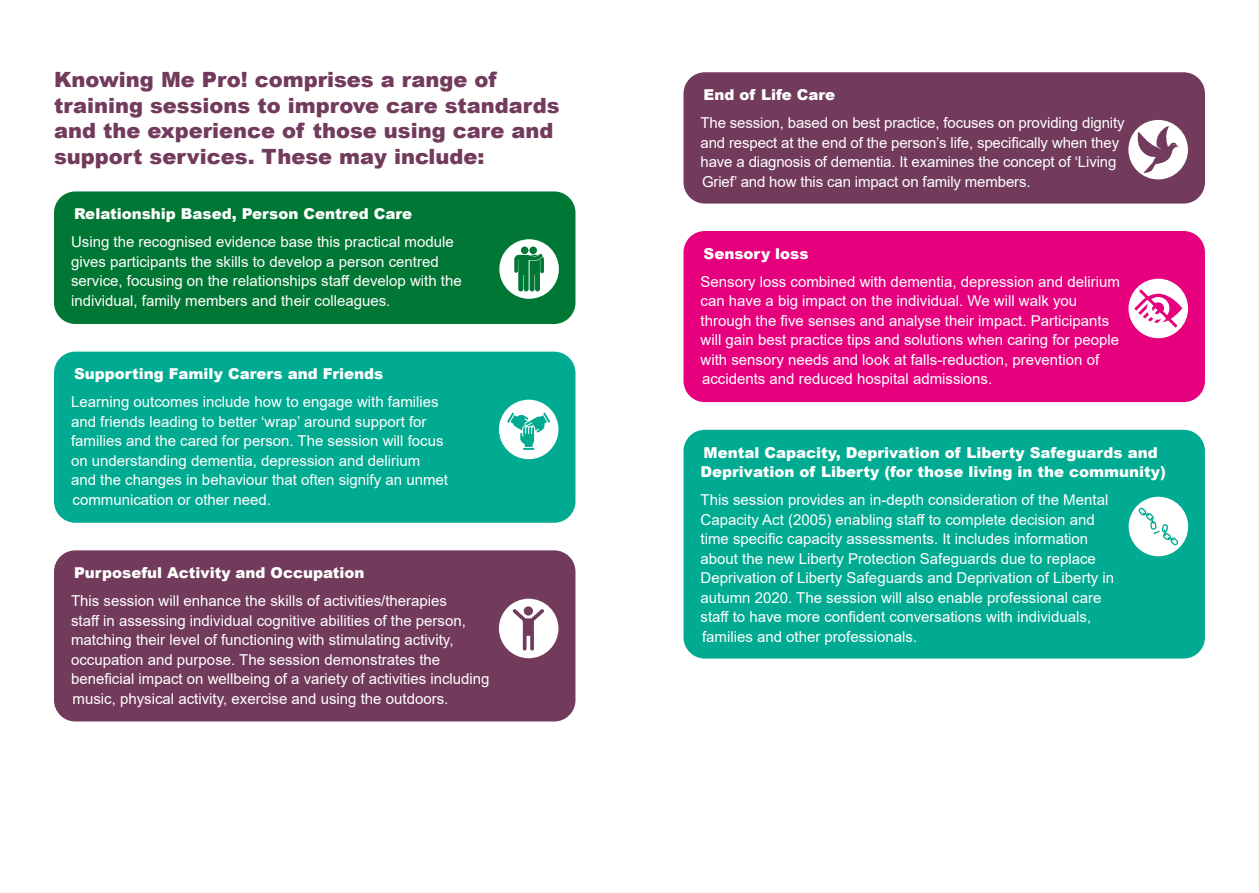
<style>
.page{position:relative;width:1259px;height:893px;background:#fff}
.page>*{position:absolute;margin:0;border:0;box-sizing:border-box;transform-origin:0 0}
.t1{font:900 21px/25.5px "Arial";color:#723a5b}
.t2{font:15px/19.5px "Arial";color:#fff}
.t3{font:900 15px/19.5px "Arial";color:#fff}
</style>
<div class="page">
<div style="left:683px;top:72px;width:522px;height:132px;background:#723a5b;border-radius:21px"></div>
<div style="left:1128px;top:120px;width:60px;height:59px;background:#fff;border-radius:50%"></div>
<svg style="left:1137px;top:126px;width:41px;height:48px"></svg>
<div style="left:683px;top:231px;width:522px;height:171px;background:#e6007d;border-radius:21px"></div>
<div style="left:1128px;top:279px;width:60px;height:59px;background:#fff;border-radius:50%"></div>
<svg style="left:1134px;top:289px;width:48px;height:39px"></svg>
<div style="left:54px;top:191px;width:521px;height:133px;background:#007734;border-radius:21px"></div>
<div style="left:499px;top:239px;width:60px;height:60px;background:#fff;border-radius:50%"></div>
<div style="left:529px;top:247px;width:8px;height:7px;background:#007734;border-radius:50%"></div>
<div style="left:521px;top:247px;width:7px;height:7px;background:#007734;border-radius:50%"></div>
<svg style="left:514px;top:254px;width:30px;height:37px"></svg>
<div style="left:54px;top:352px;width:521px;height:171px;background:#00ab92;border-radius:21px"></div>
<div style="left:499px;top:400px;width:59px;height:59px;background:#fff;border-radius:50%"></div>
<svg style="left:507px;top:412px;width:43px;height:38px"></svg>
<div style="left:54px;top:550px;width:521px;height:171px;background:#723a5b;border-radius:21px"></div>
<div style="left:499px;top:599px;width:59px;height:59px;background:#fff;border-radius:50%"></div>
<div style="left:524px;top:606px;width:9px;height:10px;background:#723a5b;border-radius:50%"></div>
<svg style="left:512px;top:609px;width:32px;height:42px"></svg>
<div style="left:683px;top:430px;width:522px;height:228px;background:#00ab92;border-radius:21px"></div>
<div style="left:1128px;top:497px;width:60px;height:59px;background:#fff;border-radius:50%"></div>
<svg style="left:1136px;top:506px;width:43px;height:41px"></svg>
<h1 class="t1" style="left:54px;top:66px;width:507px">Knowing Me Pro! comprises a range of training sessions to improve care standards and the experience of those using care and support services. These may include:</h1>
<p class="t3" style="left:74px;top:204px;width:340px">Relationship Based, Person Centred Care</p>
<p class="t2" style="left:71px;top:232px;width:392px">Using the recognised evidence base this practical module gives participants the skills to develop a person centred service, focusing on the relationships staff develop with the individual, family members and their colleagues.</p>
<p class="t3" style="left:74px;top:364px;width:311px">Supporting Family Carers and Friends</p>
<p class="t2" style="left:71px;top:392px;width:378px">Learning outcomes include how to engage with families and friends leading to better ‘wrap’ around support for families and the cared for person. The session will focus on understanding dementia, depression and delirium and the changes in behaviour that often signify an unmet communication or other need.</p>
<p class="t3" style="left:74px;top:563px;width:292px">Purposeful Activity and Occupation</p>
<p class="t2" style="left:71px;top:591px;width:420px">This session will enhance the skills of activities/therapies<br>staff in assessing individual cognitive abilities of the person, matching their level of functioning with stimulating activity, occupation and purpose. The session demonstrates the beneficial impact on wellbeing of a variety of activities including music, physical activity, exercise and using the outdoors.</p>
<p class="t3" style="left:703px;top:84px;width:133px">End of Life Care</p>
<p class="t2" style="left:700px;top:113px;width:425px">The session, based on best practice, focuses on providing dignity and respect at the end of the person’s life, specifically when they have a diagnosis of dementia. It examines the concept of ‘Living Grief’ and how this can impact on family members.</p>
<p class="t3" style="left:703px;top:243px;width:107px">Sensory loss</p>
<p class="t2" style="left:700px;top:272px;width:421px">Sensory loss combined with dementia, depression and delirium can have a big impact on the individual. We will walk you through the five senses and analyse their impact. Participants will gain best practice tips and solutions when caring for people with sensory needs and look at falls-reduction, prevention of accidents and reduced hospital admissions.</p>
<p class="t3" style="left:700px;top:442px;width:467px">Mental Capacity, Deprivation of Liberty Safeguards and<br>Deprivation of Liberty (for those living in the community)</p>
<p class="t2" style="left:700px;top:490px;width:415px">This session provides an in-depth consideration of the Mental Capacity Act (2005) enabling staff to complete decision and time specific capacity assessments. It includes information about the new Liberty Protection Safeguards due to replace Deprivation of Liberty Safeguards and Deprivation of Liberty in autumn 2020. The session will also enable professional care staff to have more confident conversations with individuals, families and other professionals.</p>
</div>
